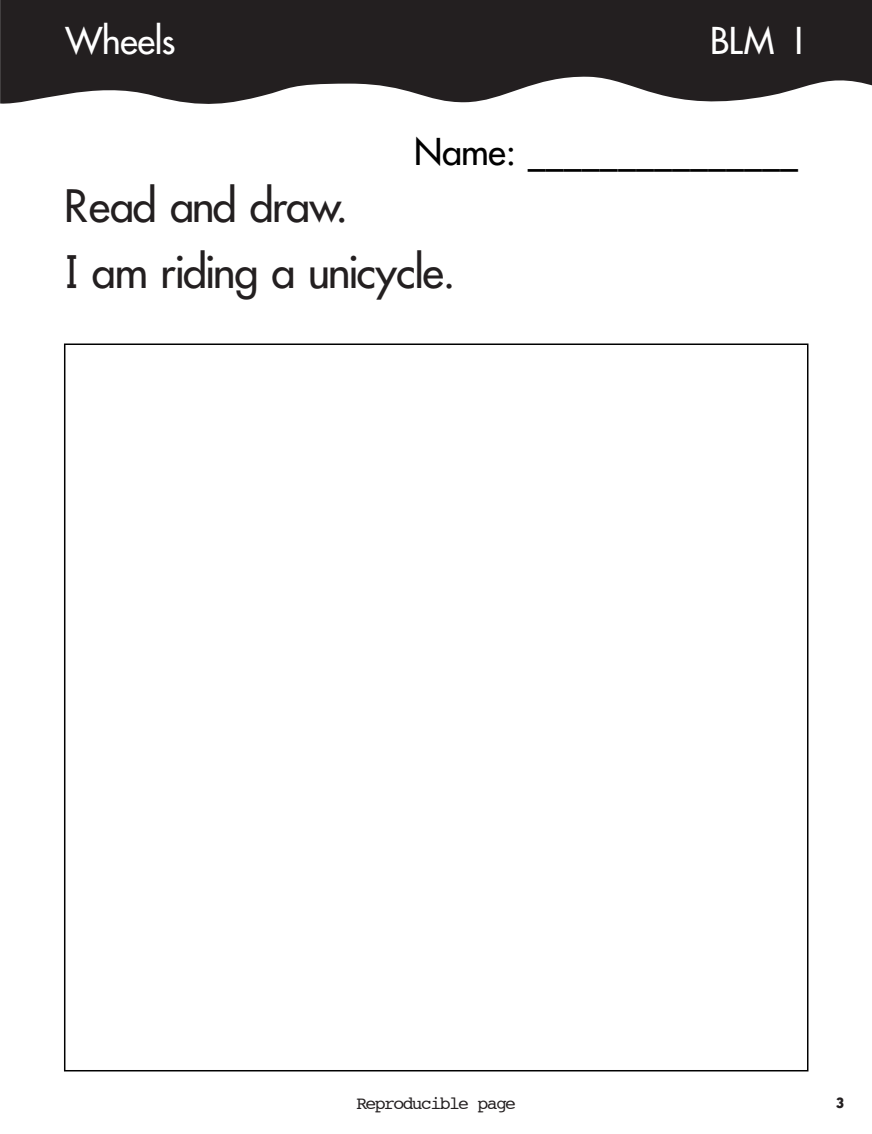
<style>
.page{position:relative;width:872px;height:1134px;background:#fff}
.page>*{position:absolute;margin:0;border:0;box-sizing:border-box;transform-origin:0 0}
.t1{font:43.5px/66px "Futura JUNIORSP";color:#231f20}
.t2{font:36px "Futura JUNIORSP";color:#000}
.t3{font:36px "Futura JUNIORSP";color:#fff}
.t4{font:18px "Courier";letter-spacing:-.085em;color:#231f20}
.t5{font:700 18px "Bailey Sans ITC";color:#231f20}
</style>
<div class="page">
<svg style="left:0;top:0;width:872px;height:104px;background:#3c3839"></svg>
<p class="t3" style="left:65px;top:24px;width:111px">Wheels</p>
<p class="t3" style="left:710px;top:24px;width:98px">BLM 1</p>
<p class="t2" style="left:414px;top:135px;width:385px">Name: _______________</p>
<p class="t1" style="left:65px;top:176px;width:391px">Read and draw.<br>I am riding a unicycle.</p>
<p class="t4" style="left:356px;top:1095px;width:161px">Reproducible page</p>
<p class="t5" style="left:835px;top:1095px;width:11px">3</p>
</div>
